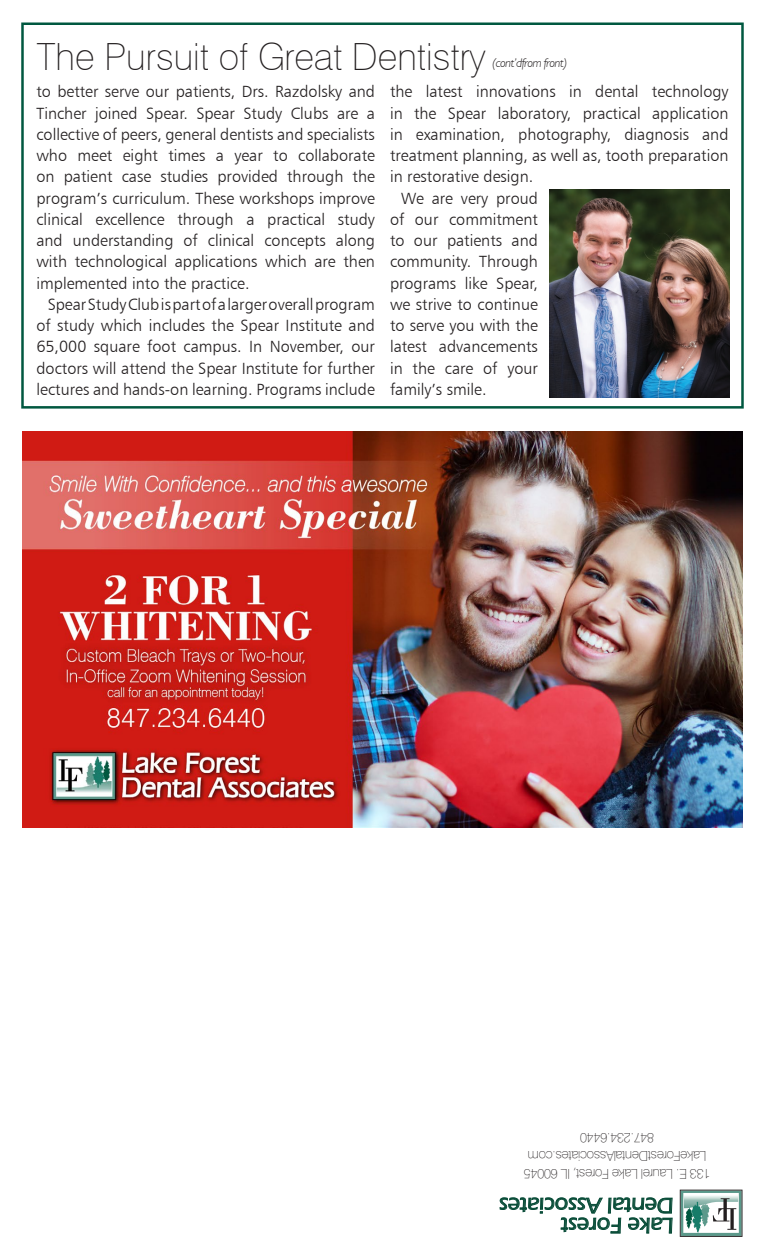
<style>
.page{position:relative;width:765px;height:1260px;background:#fff}
.page>*{position:absolute;margin:0;border:0;box-sizing:border-box;transform-origin:0 0}
.header_big{font:100 37.5px "Swiss 721 BT";color:#231f20}
.t1{font:500 22.5px/20px "Eras ITC";color:#0a4e39}
.body_normal{font:16.25px/21.2px "Humanist 777 BT Light B";color:#231f20;text-align:justify}
.t2{font:100 13.75px/18.1px "Swiss 721 BT";letter-spacing:-.03em;color:#231f20;text-align:center}
.t3{font:italic 300 12.5px "Humanist 521 BT";letter-spacing:-.03em;color:#231f20}
</style>
<div class="page">
<div style="left:21px;top:22px;width:723px;height:387px;border:2px solid #005840"></div>
<svg style="left:499px;top:1197px;width:174px;height:37px"></svg>
<svg style="left:680px;top:1190px;width:62px;height:47px"></svg>
<img style="left:22px;top:432px;width:720px;height:396px">
<img style="left:549px;top:189px;width:181px;height:209px">
<p class="header_big" style="left:36px;top:34px;width:451px">The Pursuit of Great Dentistry</p>
<p class="t3" style="left:492px;top:55px;width:76px">(cont’dfrom front)</p>
<p class="body_normal" style="left:36px;top:81px;width:340px">to better serve our patients, Drs. Razdolsky and Tincher joined Spear. Spear Study Clubs are a collective of peers, general dentists and specialists who meet eight times a year to collaborate on patient case studies provided through the program’s curriculum. These workshops improve clinical excellence through a practical study and understanding of clinical concepts along with technological applications which are then implemented into the practice.</p>
<p class="body_normal" style="left:36px;top:293px;width:340px;text-indent:11px">Spear Study Club is part of a larger overall program of study which includes the Spear Institute and 65,000 square foot campus. In November, our doctors will attend the Spear Institute for further lectures and hands-on learning. Programs include</p>
<p class="body_normal" style="left:390px;top:81px;width:340px">the latest innovations in dental technology in the Spear laboratory, practical application in examination, photography, diagnosis and treatment planning, as well as, tooth preparation in restorative design.</p>
<p class="body_normal" style="left:390px;top:187px;width:149px;text-indent:11px">We are very proud of our commitment to our patients and community. Through programs like Spear, we strive to continue to serve you with the latest advancements in the care of your family’s smile.</p>
<p class="t2" style="left:710px;top:1183px;width:188px;rotate:-180deg">133 E. Laurel Lake Forest, IL 60045<br>LakeForestDentalAssociates.com<br>847.234.6440</p>
<h2 class="t1" style="left:674px;top:1235px;width:176px;rotate:-180deg">Lake Forest<br>Dental Associates</h2>
</div>
